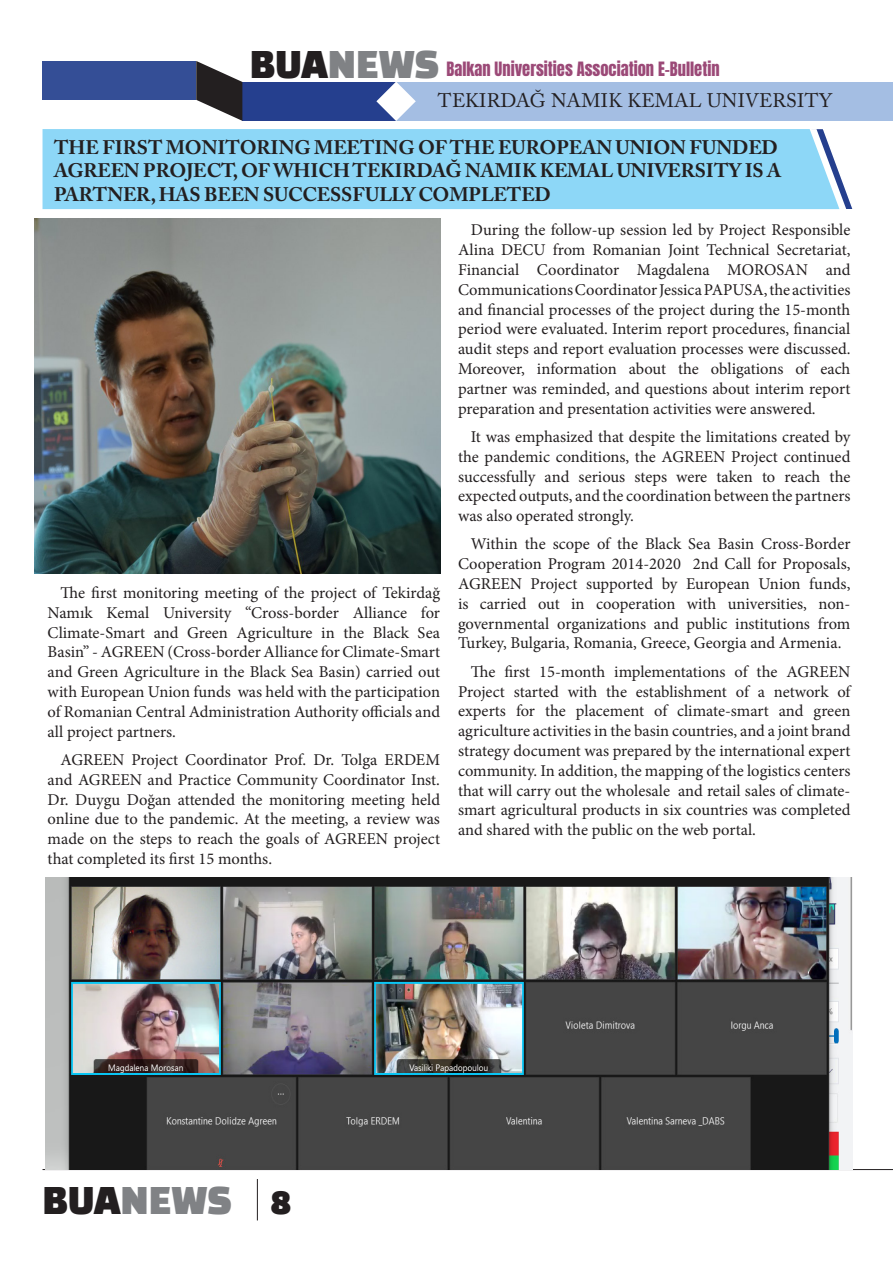
<style>
.page{position:relative;width:893px;height:1263px;background:#fff}
.page>*{position:absolute;margin:0;border:0;box-sizing:border-box;transform-origin:0 0}
.t1{font:36px "Black Han Sans";color:#231f20}
.İçerik_Metin{font:700 19.5px/23.4px "Adobe Caslon Pro";letter-spacing:-.005em;color:#231f20}
.İçerik_Metin-2{font:19.5px "Adobe Caslon Pro";letter-spacing:.015em;color:#231f20}
.İçerik_Metin-3{font:16.5px/19.8px "Minion Pro";color:#231f20;text-align:justify}
.t2{font:16.5px "Anton";color:#9b4977}
.s1{font-family:"Black Han Sans";font-size:36px;color:#231f20}
.s2{font-family:"Black Han Sans";font-size:36px;color:#808285}
.s3{color:#808285}
</style>
<div class="page">
<div style="left:43px;top:61px;width:153px;height:39px;background:#344e96"></div>
<div style="left:242px;top:82px;width:154px;height:39px;background:#253f8e"></div>
<div style="left:396px;top:82px;width:497px;height:39px;background:#a4bee3"></div>
<svg style="left:196px;top:61px;width:46px;height:60px"></svg>
<svg style="left:376px;top:82px;width:40px;height:39px"></svg>
<hr style="left:257px;top:1179px;width:1px;height:41px;background:#231f20">
<hr style="left:43px;top:1169px;width:850px;height:1px;background:#231f20">
<svg style="left:807px;top:173px;width:46px;height:37px"></svg>
<div style="left:43px;top:129px;width:796px;height:80px;background:#8dd7f7"></div>
<img style="left:34px;top:218px;width:406px;height:355px">
<img style="left:45px;top:877px;width:808px;height:293px">
<p class="t2" style="left:250px;top:61px;width:471px"><span class="s1">BUA</span><span class="s2">NEWS</span> Balkan Universities Association E-Bulletin</p>
<p class="İçerik_Metin-2" style="left:438px;top:89px;width:396px">TEKIRDAĞ NAMIK KEMAL UNIVERSITY</p>
<p class="İçerik_Metin" style="left:54px;top:136px;width:729px">THE FIRST MONITORING MEETING OF THE EUROPEAN UNION FUNDED<br>AGREEN PROJECT, OF WHICH TEKIRDAĞ NAMIK KEMAL UNIVERSITY IS A<br>PARTNER, HAS BEEN SUCCESSFULLY COMPLETED</p>
<p class="İçerik_Metin-3" style="left:48px;top:583px;width:394px;text-indent:13px">The first monitoring meeting of the project of Tekirdağ Namık Kemal University “Cross-border Alliance for Climate-Smart and Green Agriculture in the Black Sea Basin” - AGREEN (Cross-border Alliance for Climate-Smart and Green Agriculture in the Black Sea Basin) carried out with European Union funds was held with the participation of Romanian Central Administration Authority officials and all project partners.</p>
<p class="İçerik_Metin-3" style="left:48px;top:750px;width:394px;text-indent:13px">AGREEN Project Coordinator Prof. Dr. Tolga ERDEM and AGREEN and Practice Community Coordinator Inst.<br>Dr. Duygu Doğan attended the monitoring meeting held online due to the pandemic. At the meeting, a review was made on the steps to reach the goals of AGREEN project that completed its first 15 months.</p>
<p class="İçerik_Metin-3" style="left:458px;top:220px;width:394px;text-indent:13px">During the follow-up session led by Project Responsible Alina DECU from Romanian Joint Technical Secretariat, Financial Coordinator Magdalena MOROSAN and Communications Coordinator Jessica PAPUSA, the activities and financial processes of the project during the 15-month period were evaluated. Interim report procedures, financial audit steps and report evaluation processes were discussed.<br>Moreover, information about the obligations of each partner was reminded, and questions about interim report preparation and presentation activities were answered.</p>
<p class="İçerik_Metin-3" style="left:458px;top:427px;width:394px;text-indent:13px">It was emphasized that despite the limitations created by the pandemic conditions, the AGREEN Project continued successfully and serious steps were taken to reach the expected outputs, and the coordination between the partners was also operated strongly.</p>
<p class="İçerik_Metin-3" style="left:458px;top:534px;width:394px;text-indent:13px">Within the scope of the Black Sea Basin Cross-Border Cooperation Program 2014-2020 2nd Call for Proposals, AGREEN Project supported by European Union funds, is carried out in cooperation with universities, non&shy;governmental organizations and public institutions from Turkey, Bulgaria, Romania, Greece, Georgia and Armenia.</p>
<p class="İçerik_Metin-3" style="left:458px;top:662px;width:394px;text-indent:13px">The first 15-month implementations of the AGREEN Project started with the establishment of a network of experts for the placement of climate-smart and green agriculture activities in the basin countries, and a joint brand strategy document was prepared by the international expert community. In addition, the mapping of the logistics centers that will carry out the wholesale and retail sales of climate&shy;smart agricultural products in six countries was completed and shared with the public on the web portal.</p>
<h1 class="t1" style="left:43px;top:1184px;width:251px">BUA<span class="s3">NEWS</span> 8</h1>
</div>
